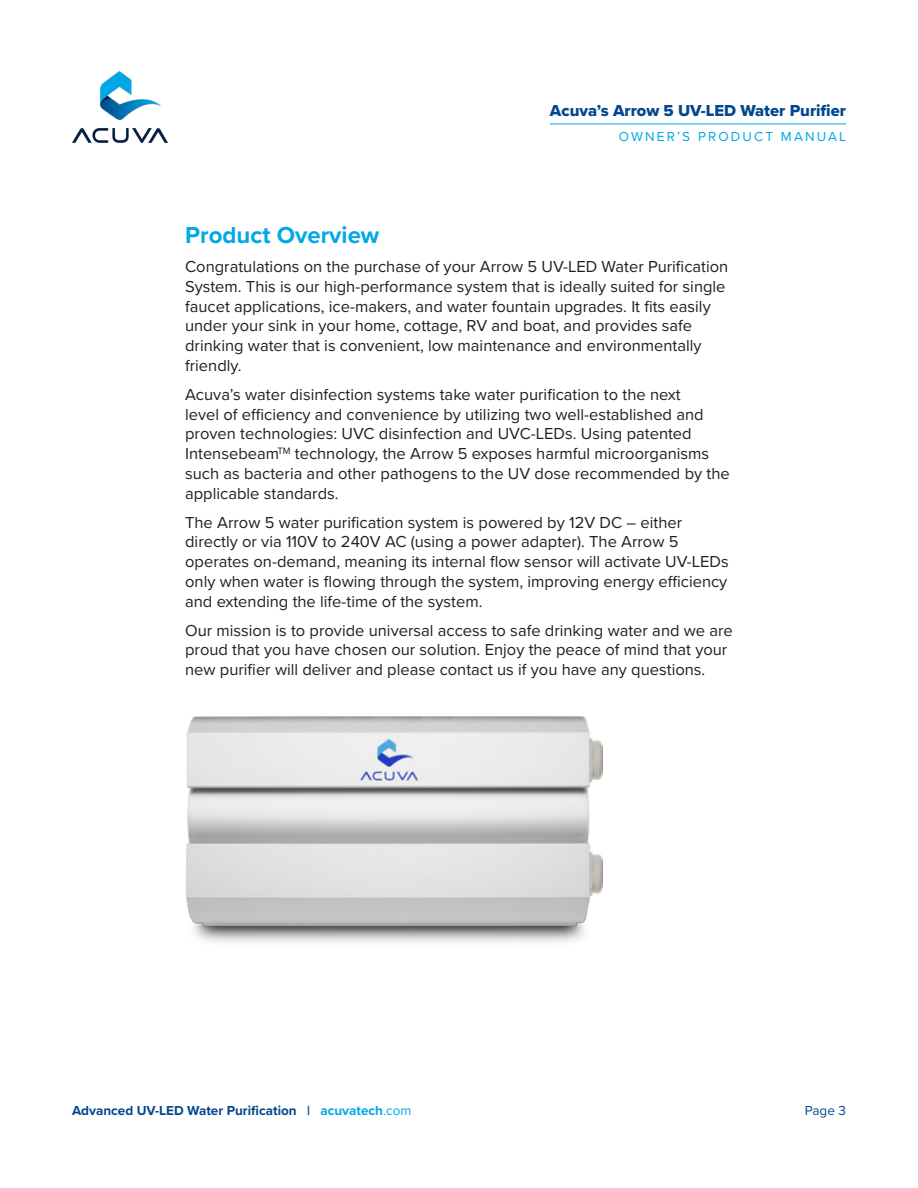
<style>
.page{position:relative;width:918px;height:1188px;background:#fff}
.page>*{position:absolute;margin:0;border:0;box-sizing:border-box;transform-origin:0 0}
.Paragraph_Style_1{font:700 24px "Proxima Nova";color:#00a8e4}
.Paragraph_Style_1-2{font:16.5px/19.8px "Proxima Nova";color:#231f20}
.t1{font:16.5px "Proxima Nova Extrabld";color:#01478d}
.t2{font:700 13.5px "Proxima Nova";color:#01478d}
.t3{font:13.5px "Proxima Nova";letter-spacing:.16em;color:#00a8e4}
.t4{font:13.5px "Proxima Nova";color:#01478d}
.s1{color:#00a8e4}
.s2{font-weight:400;color:#00a8e4}
</style>
<div class="page">
<hr style="left:550px;top:124px;width:296px;height:1px;background:#00a8e4">
<img style="left:72px;top:72px;width:95px;height:71px">
<img style="left:186px;top:717px;width:417px;height:225px">
<p class="t1" style="left:550px;top:98px;width:298px">Acuva’s Arrow 5 UV-LED Water Purifier</p>
<p class="t3" style="left:619px;top:127px;width:229px">OWNER’S PRODUCT MANUAL</p>
<p class="Paragraph_Style_1" style="left:185px;top:217px;width:196px">Product Overview</p>
<p class="Paragraph_Style_1-2" style="left:185px;top:256px;width:545px">Congratulations on the purchase of your Arrow 5 UV-LED Water Purification System. This is our high-performance system that is ideally suited for single faucet applications, ice-makers, and water fountain upgrades. It fits easily under your sink in your home, cottage, RV and boat, and provides safe drinking water that is convenient, low maintenance and environmentally friendly.</p>
<p class="Paragraph_Style_1-2" style="left:185px;top:384px;width:546px">Acuva’s water disinfection systems take water purification to the next<br>level of efficiency and convenience by utilizing two well-established and proven technologies: UVC disinfection and UVC-LEDs. Using patented Intensebeam<sup>TM</sup> technology, the Arrow 5 exposes harmful microorganisms such as bacteria and other pathogens to the UV dose recommended by the applicable standards.</p>
<p class="Paragraph_Style_1-2" style="left:185px;top:511px;width:545px">The Arrow 5 water purification system is powered by 12V DC – either directly or via 110V to 240V AC (using a power adapter). The Arrow 5 operates on-demand, meaning its internal flow sensor will activate UV-LEDs only when water is flowing through the system, improving energy efficiency and extending the life-time of the system.</p>
<p class="Paragraph_Style_1-2" style="left:185px;top:619px;width:549px">Our mission is to provide universal access to safe drinking water and we are proud that you have chosen our solution. Enjoy the peace of mind that your new purifier will deliver and please contact us if you have any questions.</p>
<p class="t2" style="left:72px;top:1101px;width:341px">Advanced UV-LED Water Purification | <span class="s1">acuvatech</span><span class="s2">.com</span></p>
<p class="t4" style="left:805px;top:1101px;width:43px">Page 3</p>
</div>
